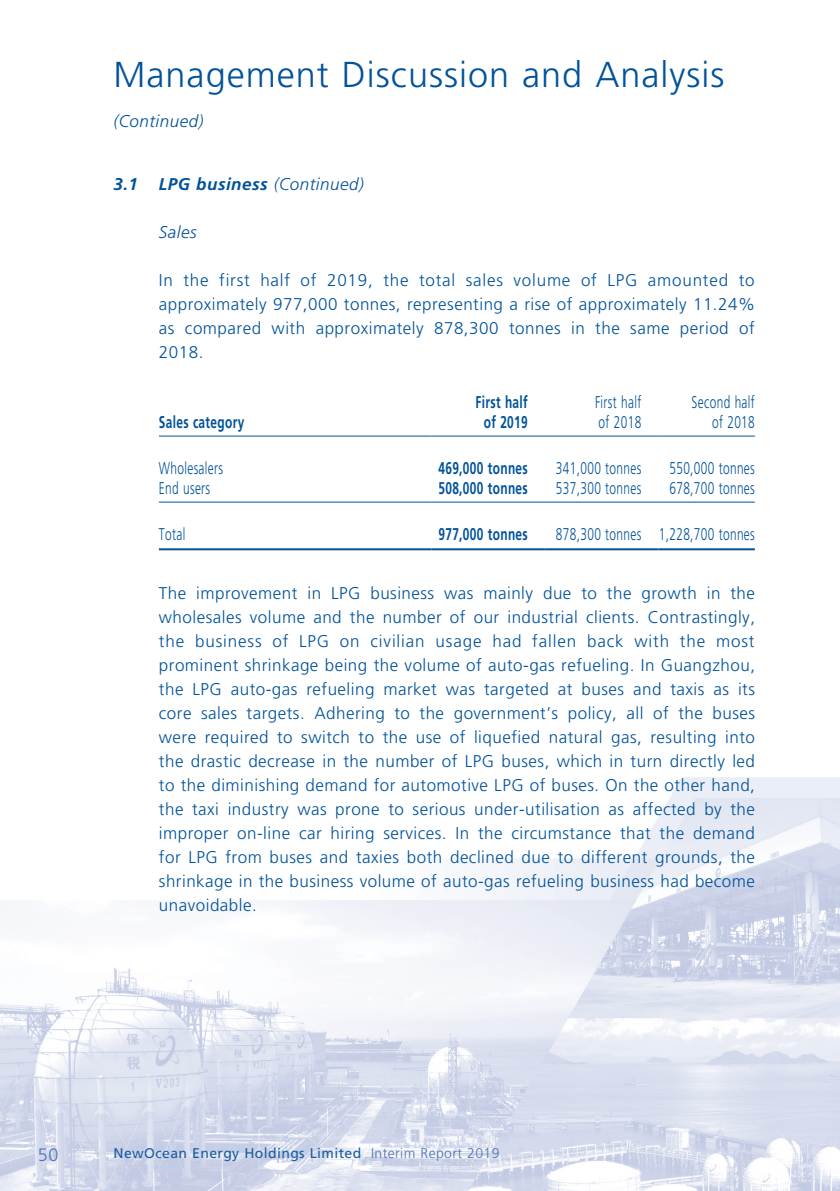
<style>
.page{position:relative;width:840px;height:1191px;background:#fff}
.page>*{position:absolute;margin:0;border:0;box-sizing:border-box;transform-origin:0 0}
.t1{font:300 36px "Frutiger";letter-spacing:.03em;color:#01529a}
.t2{font:300 18px "Frutiger";color:#4d74b2}
.t3{font:300 17px/24px "Frutiger";letter-spacing:.03em;color:#01529a;text-align:justify}
.t4{font:300 17px/20px "Frutiger";letter-spacing:.03em;color:#01529a;scale:.7 1}
.t5{font:700 17px/20px "Frutiger";letter-spacing:.03em;color:#01529a;text-align:center;scale:.7 1}
.t6{font:italic 700 17px "Frutiger";letter-spacing:.03em;color:#01529a}
.t7{font:italic 300 17px "Frutiger";letter-spacing:.03em;color:#01529a}
.t8{font:14px "Frutiger";letter-spacing:.03em;color:#195ca2}
.s1{font-weight:300}
.s2{font-weight:300;color:#4d74b2}
</style>
<div class="page">
<img style="left:0;top:777px;width:839px;height:414px">
<hr style="left:159px;top:435px;width:272px;height:1px;background:#01529a">
<hr style="left:431px;top:435px;width:113px;height:1px;background:#01529a">
<hr style="left:544px;top:435px;width:114px;height:1px;background:#01529a">
<hr style="left:658px;top:435px;width:96px;height:1px;background:#01529a">
<hr style="left:159px;top:501px;width:272px;height:1px;background:#01529a">
<hr style="left:431px;top:501px;width:113px;height:1px;background:#01529a">
<hr style="left:544px;top:501px;width:114px;height:1px;background:#01529a">
<hr style="left:658px;top:501px;width:96px;height:1px;background:#01529a">
<hr style="left:159px;top:548px;width:272px;height:2px;background:#01529a">
<hr style="left:431px;top:548px;width:113px;height:2px;background:#01529a">
<hr style="left:544px;top:548px;width:114px;height:2px;background:#01529a">
<hr style="left:658px;top:548px;width:96px;height:2px;background:#01529a">
<h1 class="t1" style="left:113px;top:54px;width:612px">Management Discussion and Analysis</h1>
<p class="t7" style="left:113px;top:112px;width:91px">(Continued)</p>
<p class="t6" style="left:113px;top:174px;width:251px">3.1 LPG business <span class="s1">(Continued)</span></p>
<p class="t7" style="left:159px;top:223px;width:39px">Sales</p>
<p class="t3" style="left:159px;top:269px;width:597px">In the first half of 2019, the total sales volume of LPG amounted to approximately 977,000 tonnes, representing a rise of approximately 11.24% as compared with approximately 878,300 tonnes in the same period of 2018.</p>
<p class="t5" style="left:159px;top:412px;width:123px">Sales category</p>
<p class="t5" style="left:475px;top:392px;width:76px">First half of 2019</p>
<p class="t4" style="left:594px;top:392px;width:68px">First half of 2018</p>
<p class="t4" style="left:691px;top:392px;width:92px;text-align:right">Second half of 2018</p>
<p class="t4" style="left:159px;top:458px;width:93px">Wholesalers</p>
<p class="t5" style="left:438px;top:458px;width:129px">469,000 tonnes</p>
<p class="t4" style="left:555px;top:458px;width:123px">341,000 tonnes</p>
<p class="t4" style="left:669px;top:458px;width:123px">550,000 tonnes</p>
<p class="t4" style="left:159px;top:478px;width:75px">End users</p>
<p class="t5" style="left:438px;top:478px;width:129px">508,000 tonnes</p>
<p class="t4" style="left:555px;top:478px;width:123px">537,300 tonnes</p>
<p class="t4" style="left:669px;top:478px;width:123px">678,700 tonnes</p>
<p class="t4" style="left:159px;top:524px;width:39px">Total</p>
<p class="t5" style="left:438px;top:524px;width:129px">977,000 tonnes</p>
<p class="t4" style="left:555px;top:524px;width:285px">878,300 tonnes 1,228,700 tonnes</p>
<p class="t3" style="left:159px;top:581px;width:597px">The improvement in LPG business was mainly due to the growth in the wholesales volume and the number of our industrial clients. Contrastingly, the business of LPG on civilian usage had fallen back with the most prominent shrinkage being the volume of auto-gas refueling. In Guangzhou, the LPG auto-gas refueling market was targeted at buses and taxis as its core sales targets. Adhering to the government’s policy, all of the buses were required to switch to the use of liquefied natural gas, resulting into the drastic decrease in the number of LPG buses, which in turn directly led to the diminishing demand for automotive LPG of buses. On the other hand, the taxi industry was prone to serious under-utilisation as affected by the improper on-line car hiring services. In the circumstance that the demand for LPG from buses and taxies both declined due to different grounds, the shrinkage in the business volume of auto-gas refueling business had become unavoidable.</p>
<p class="t2" style="left:38px;top:1144px;width:22px">50</p>
<p class="t8" style="left:113px;top:1145px;width:387px">NewOcean Energy Holdings Limited <span class="s2">Interim Report 2019</span></p>
</div>
